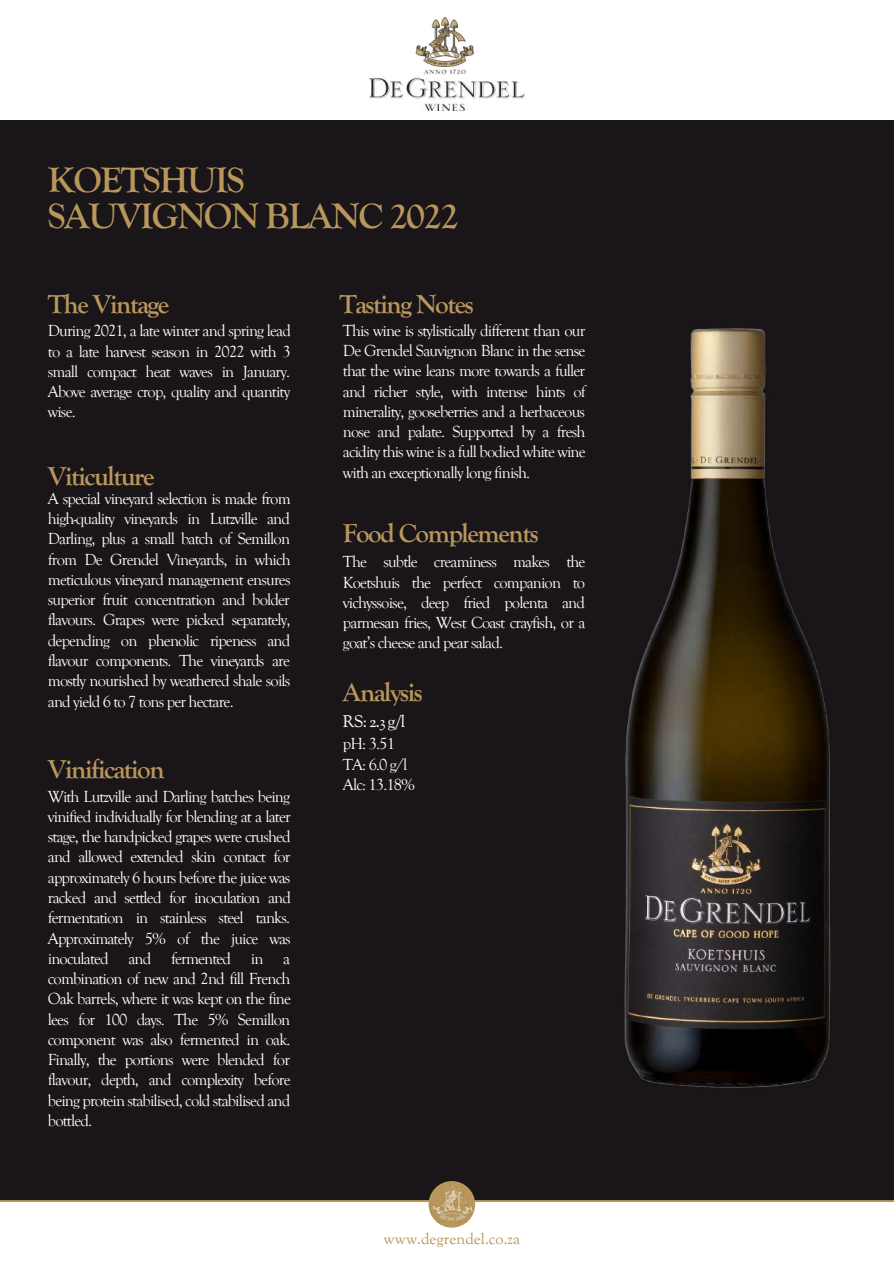
<style>
.page{position:relative;width:894px;height:1264px;background:#fff}
.page>*{position:absolute;margin:0;border:0;box-sizing:border-box;transform-origin:0 0}
.t1{font:700 36.75px/36px "Goudy Old Style T";letter-spacing:-.04em;color:#b9975b}
.t2{font:700 27px "Goudy Old Style T";letter-spacing:-.05em;color:#b9975b}
.t3{font:16.5px/20.2px "Goudy Old Style T";letter-spacing:-.05em;color:#fff;text-align:justify}
.t4{font:16.5px "Sorts Mill Goudy";color:#fff}
.t5{font:15px "Sorts Mill Goudy";color:#b9975b}
</style>
<div class="page">
<div style="left:0;top:0;width:893px;height:1263px;background:#191519"></div>
<div style="left:0;top:0;width:893px;height:120px;background:#fff"></div>
<img style="left:370px;top:17px;width:154px;height:94px">
<svg style="left:0;top:1197px;width:893px;height:4px"></svg>
<div style="left:0;top:1201px;width:893px;height:62px;background:#fff"></div>
<svg style="left:428px;top:1180px;width:47px;height:47px"></svg>
<img style="left:430px;top:1186px;width:43px;height:36px">
<img style="left:624px;top:328px;width:207px;height:760px">
<h1 class="t1" style="left:48px;top:162px;width:412px">KOETSHUIS<br>SAUVIGNON BLANC 2022</h1>
<h2 class="t2" style="left:48px;top:288px;width:123px">The Vintage</h2>
<p class="t3" style="left:48px;top:321px;width:244px">During 2021, a late winter and spring lead to a late harvest season in 2022 with 3 small compact heat waves in January.<br>Above average crop, quality and quantity wise.</p>
<h2 class="t2" style="left:48px;top:461px;width:108px">Viticulture</h2>
<p class="t3" style="left:48px;top:488px;width:244px">A special vineyard selection is made from high-quality vineyards in Lutzville and Darling, plus a small batch of Semillon from De Grendel Vineyards, in which meticulous vineyard management ensures superior fruit concentration and bolder flavours. Grapes were picked separately, depending on phenolic ripeness and flavour components. The vineyards are mostly nourished by weathered shale soils and yield 6 to 7 tons per hectare.</p>
<h2 class="t2" style="left:48px;top:754px;width:118px">Vinification</h2>
<p class="t3" style="left:48px;top:786px;width:244px">With Lutzville and Darling batches being vinified individually for blending at a later stage, the handpicked grapes were crushed and allowed extended skin contact for approximately 6 hours before the juice was racked and settled for inoculation and fermentation in stainless steel tanks.<br>Approximately 5% of the juice was inoculated and fermented in a combination of new and 2nd fill French Oak barrels, where it was kept on the fine lees for 100 days. The 5% Semillon component was also fermented in oak.<br>Finally, the portions were blended for flavour, depth, and complexity before being protein stabilised, cold stabilised and bottled.</p>
<h2 class="t2" style="left:339px;top:288px;width:136px">Tasting Notes</h2>
<p class="t3" style="left:343px;top:320px;width:244px">This wine is stylistically different than our De Grendel Sauvignon Blanc in the sense that the wine leans more towards a fuller and richer style, with intense hints of minerality, gooseberries and a herbaceous nose and palate. Supported by a fresh acidity this wine is a full bodied white wine with an exceptionally long finish.</p>
<h2 class="t2" style="left:343px;top:517px;width:197px">Food Complements</h2>
<p class="t3" style="left:343px;top:552px;width:244px">The subtle creaminess makes the Koetshuis the perfect companion to vichyssoise, deep fried polenta and parmesan fries, West Coast crayfish, or a goat’s cheese and pear salad.</p>
<h2 class="t2" style="left:343px;top:677px;width:81px">Analysis</h2>
<p class="t4" style="left:343px;top:711px;width:64px">RS: 2.3 g/l</p>
<p class="t3" style="left:343px;top:733px;width:74px;text-align:left">pH: 3.51<br>TA: 6.0 g/l<br>Alc: 13.18%</p>
<p class="t5" style="left:383px;top:1229px;width:138px">www.degrendel.co.za</p>
</div>
